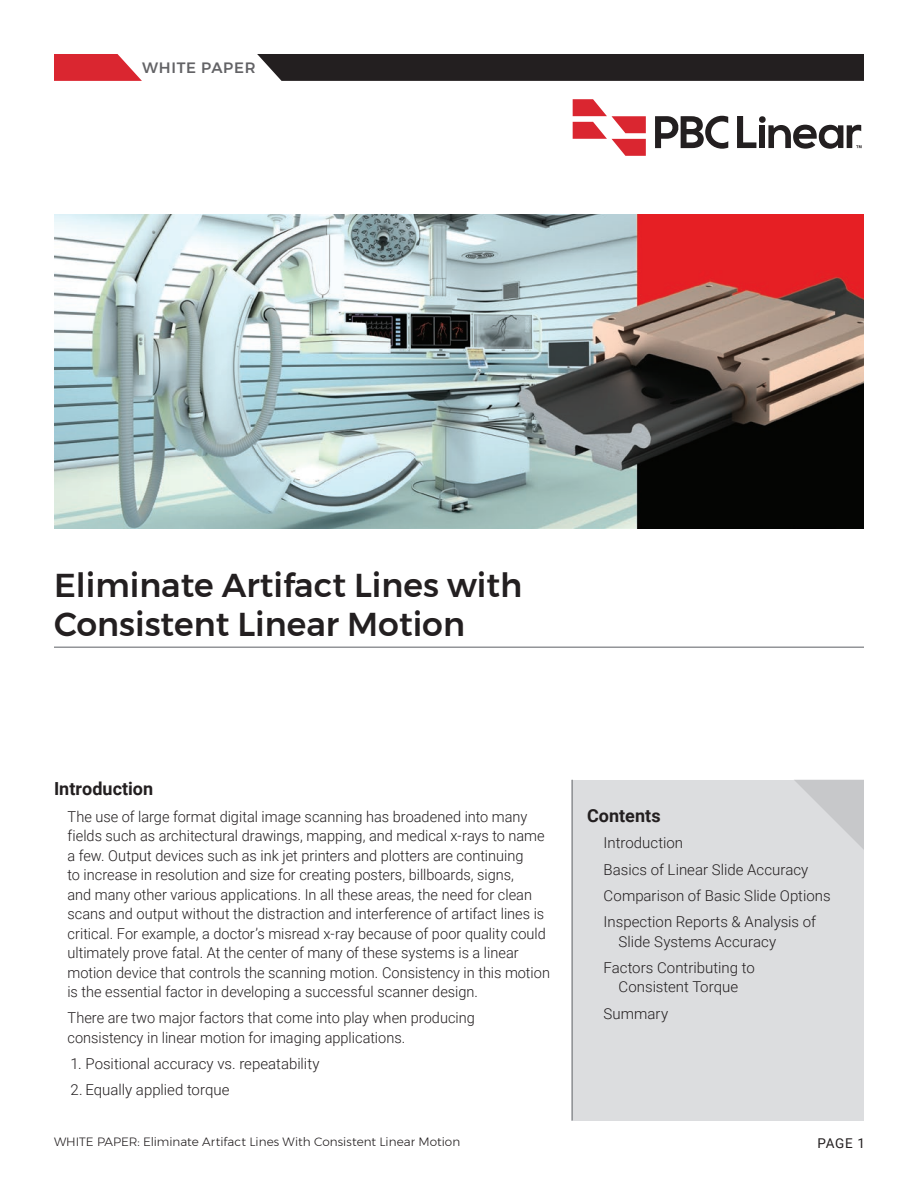
<style>
.page{position:relative;width:918px;height:1188px;background:#fff}
.page>*{position:absolute;margin:0;border:0;box-sizing:border-box;transform-origin:0 0}
.Head-Main{font:500 33px/39px "Montserrat";color:#231f20}
.text-Head{font:700 18px "Roboto";letter-spacing:.005em;color:#231f20}
.text-basic{font:300 15px/19.5px "Roboto";color:#231f20}
.text-List{font:300 15px/19.5px "Roboto";color:#231f20}
.t1{font:500 15px "Montserrat";letter-spacing:.045em;color:#636366}
.t2{font:13.5px "Roboto";color:#231f20}
.t3{font:300 12px "Montserrat";letter-spacing:.005em;color:#231f20}
</style>
<div class="page">
<div style="left:572px;top:780px;width:292px;height:340px;background:#dcdddf"></div>
<svg style="left:795px;top:780px;width:69px;height:69px"></svg>
<img style="left:54px;top:215px;width:810px;height:313px">
<svg style="left:573px;top:99px;width:73px;height:57px"></svg>
<svg style="left:655px;top:116px;width:73px;height:33px"></svg>
<svg style="left:737px;top:116px;width:125px;height:33px"></svg>
<div style="left:257px;top:54px;width:607px;height:27px;background:#231f20"></div>
<svg style="left:54px;top:54px;width:88px;height:27px;background:#df444d"></svg>
<hr style="left:572px;top:780px;width:1px;height:341px;background:#939598">
<hr style="left:54px;top:646px;width:810px;height:2px;background:#939598">
<p class="t1" style="left:142px;top:56px;width:115px">WHITE PAPER</p>
<p class="Head-Main" style="left:54px;top:565px;width:470px">Eliminate Artifact Lines with<br>Consistent Linear Motion</p>
<p class="text-Head" style="left:54px;top:776px;width:101px">Introduction</p>
<p class="text-basic" style="left:68px;top:806px;width:484px">The use of large format digital image scanning has broadened into many fields such as architectural drawings, mapping, and medical x-rays to name a few. Output devices such as ink jet printers and plotters are continuing<br>to increase in resolution and size for creating posters, billboards, signs,<br>and many other various applications. In all these areas, the need for clean scans and output without the distraction and interference of artifact lines is critical. For example, a doctor’s misread x-ray because of poor quality could ultimately prove fatal. At the center of many of these systems is a linear motion device that controls the scanning motion. Consistency in this motion is the essential factor in developing a successful scanner design.</p>
<p class="text-basic" style="left:68px;top:1008px;width:409px">There are two major factors that come into play when producing consistency in linear motion for imaging applications.</p>
<p class="text-List" style="left:70px;top:1053px;width:251px">1. Positional accuracy vs. repeatability</p>
<p class="text-List" style="left:70px;top:1080px;width:160px">2. Equally applied torque</p>
<p class="text-Head" style="left:587px;top:803px;width:75px">Contents</p>
<p class="text-List" style="left:604px;top:833px;width:81px">Introduction</p>
<p class="text-List" style="left:604px;top:859px;width:206px">Basics of Linear Slide Accuracy</p>
<p class="text-List" style="left:604px;top:885px;width:229px">Comparison of Basic Slide Options</p>
<p class="text-List" style="left:619px;top:911px;width:199px;text-indent:-15px">Inspection Reports &amp; Analysis of<br>Slide Systems Accuracy</p>
<p class="text-List" style="left:604px;top:957px;width:153px;text-align:center">Factors Contributing to<br>Consistent Torque</p>
<p class="text-List" style="left:604px;top:1003px;width:66px">Summary</p>
<p class="t3" style="left:54px;top:1132px;width:408px">WHITE PAPER: Eliminate Artifact Lines With Consistent Linear Motion</p>
<p class="t2" style="left:818px;top:1134px;width:49px">PAGE 1</p>
</div>
